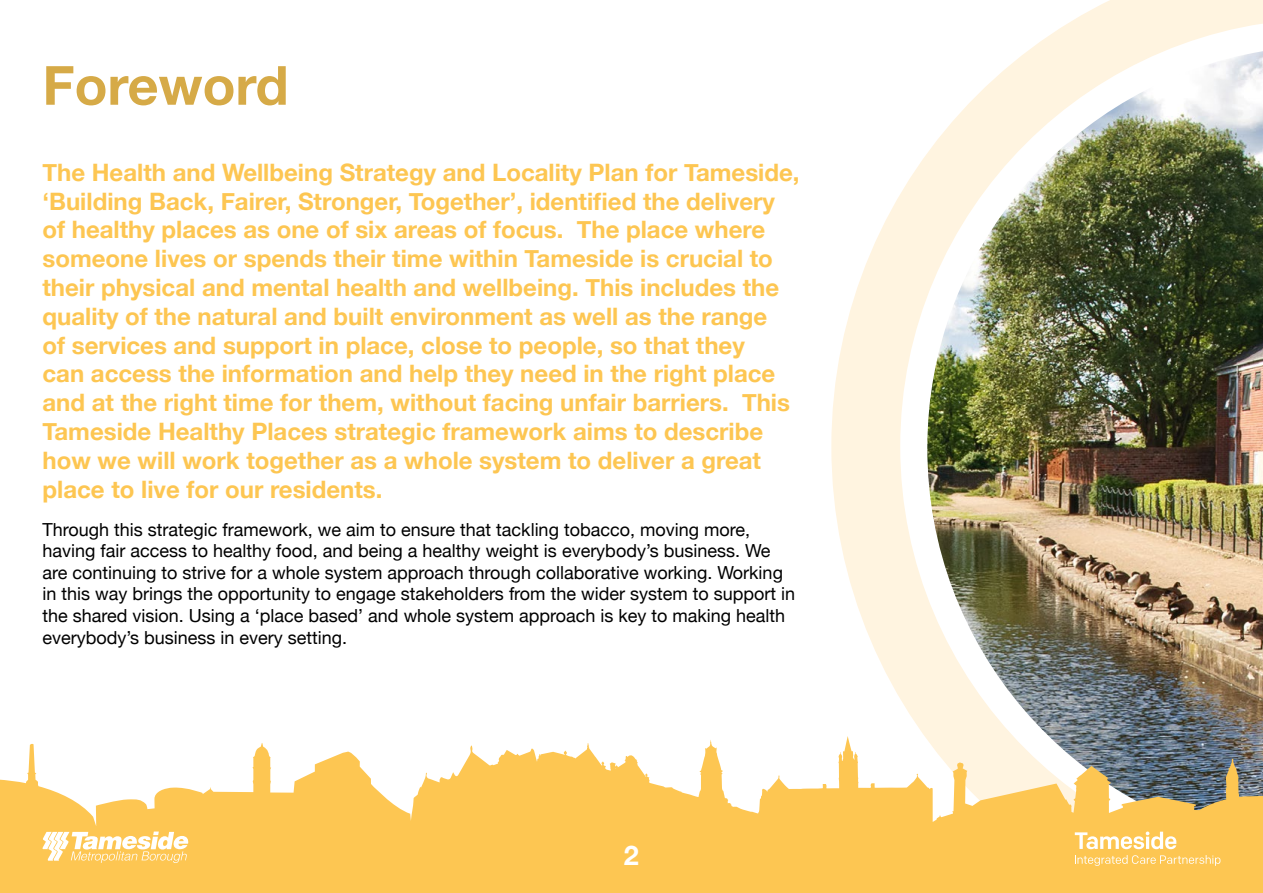
<style>
.page{position:relative;width:1263px;height:893px;background:#fff}
.page>*{position:absolute;margin:0;border:0;box-sizing:border-box;transform-origin:0 0}
.t1{font:700 54px "Helvetica Neue";color:#d6aa47}
.t2{font:700 27px "Helvetica Neue";color:#fff}
.t3{font:700 24px/28.8px "Helvetica Neue";color:#fdc652}
.t4{font:18px/21.6px "Helvetica Neue";color:#000}
</style>
<div class="page">
<svg style="left:831px;top:0;width:432px;height:698px"></svg>
<svg style="left:900px;top:19px;width:363px;height:717px"></svg>
<img style="left:927px;top:51px;width:336px;height:685px">
<svg style="left:0;top:736px;width:1263px;height:157px;fill:#fdc652"></svg>
<svg style="left:1075px;top:855px;width:145px;height:11px;background:#fdd174"></svg>
<svg style="left:1075px;top:831px;width:101px;height:18px"></svg>
<svg style="left:42px;top:831px;width:147px;height:32px"></svg>
<h1 class="t1" style="left:43px;top:43px;width:248px">Foreword</h1>
<p class="t3" style="left:43px;top:158px;width:758px">The Health and Wellbeing Strategy and Locality Plan for Tameside, ‘Building Back, Fairer, Stronger, Together’, identified the delivery of healthy places as one of six areas of focus. The place where someone lives or spends their time within Tameside is crucial to their physical and mental health and wellbeing. This includes the quality of the natural and built environment as well as the range<br>of services and support in place, close to people, so that they<br>can access the information and help they need in the right place and at the right time for them, without facing unfair barriers. This Tameside Healthy Places strategic framework aims to describe how we will work together as a whole system to deliver a great place to live for our residents.</p>
<p class="t4" style="left:43px;top:519px;width:754px">Through this strategic framework, we aim to ensure that tackling tobacco, moving more, having fair access to healthy food, and being a healthy weight is everybody’s business. We are continuing to strive for a whole system approach through collaborative working. Working in this way brings the opportunity to engage stakeholders from the wider system to support in the shared vision. Using a ‘place based’ and whole system approach is key to making health everybody’s business in every setting.</p>
<p class="t2" style="left:624px;top:834px;width:17px">2</p>
</div>
